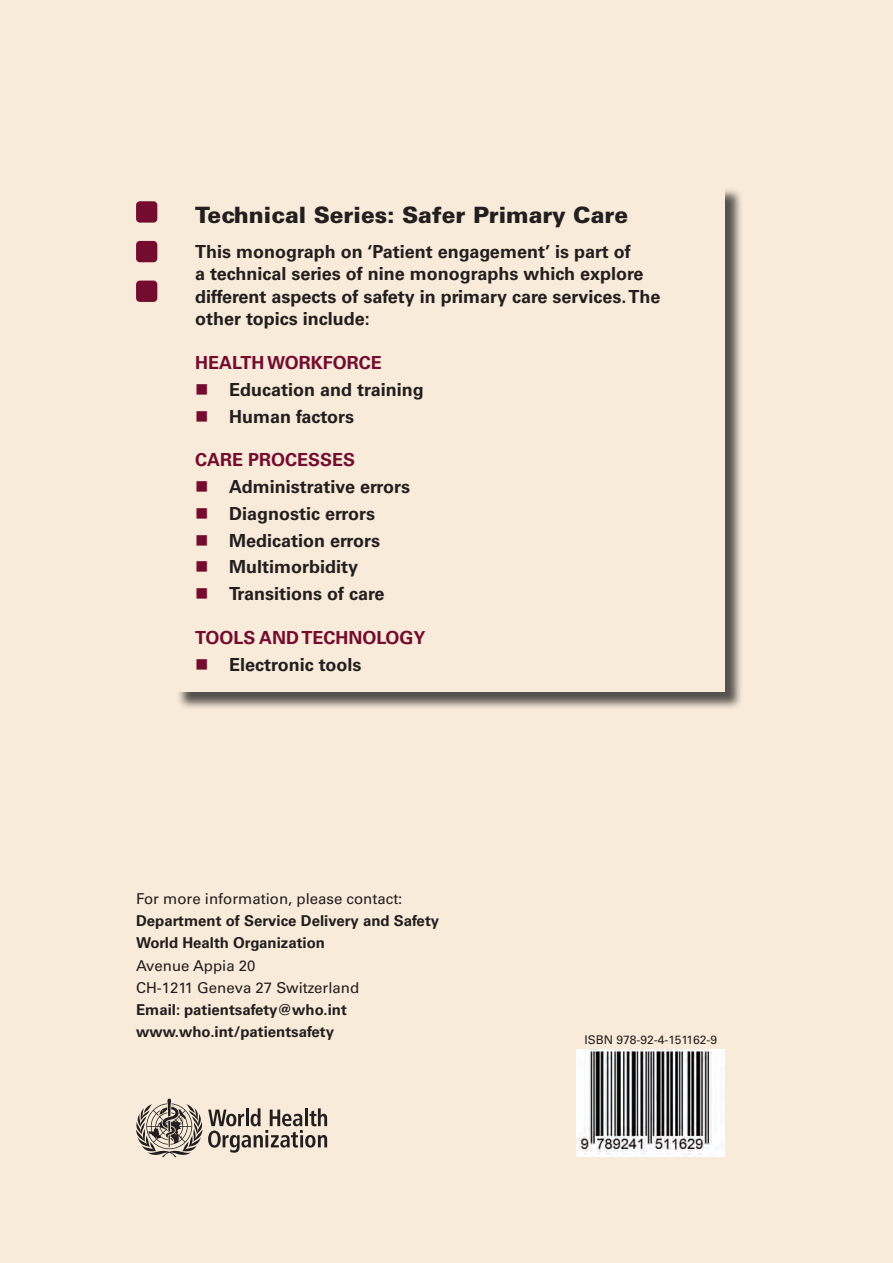
<style>
.page{position:relative;width:893px;height:1263px;background:#f8ebd9}
.page>*{position:absolute;margin:0;border:0;box-sizing:border-box;transform-origin:0 0}
.t1{font:900 22.5px "Univers LT Std";color:#231f20}
.t2{font:700 18px/22.5px "Univers LT Std";color:#231f20}
.t3{font:700 18px "Univers LT Std";color:#740c30}
.t4{font:700 15px/22.2px "Univers LT Std";color:#231f20}
.t5{font:15px/22.2px "Univers LT Std";color:#231f20}
.t6{font:12px "Univers LT Std";color:#231f20}
.s1{color:#740c30}
</style>
<div class="page">
<div style="left:176px;top:187px;width:567px;height:523px;background:#231f20;opacity:.75"></div>
<div style="left:174px;top:185px;width:550px;height:507px;background:#f8ebd9"></div>
<svg style="left:136px;top:1099px;width:191px;height:58px"></svg>
<div style="left:136px;top:281px;width:21px;height:21px;background:#740c30;border-radius:4px"></div>
<div style="left:136px;top:241px;width:21px;height:21px;background:#740c30;border-radius:4px"></div>
<div style="left:136px;top:201px;width:21px;height:22px;background:#740c30;border-radius:4px"></div>
<hr style="left:892px;top:459px;width:1px;height:513px;background:#740c30">
<img style="left:577px;top:1049px;width:148px;height:107px">
<p class="t1" style="left:195px;top:200px;width:435px">Technical Series: Safer Primary Care</p>
<p class="t2" style="left:195px;top:240px;width:467px">This monograph on ‘Patient engagement’ is part of<br>a technical series of nine monographs which explore different aspects of safety in primary care services. The other topics include:</p>
<p class="t3" style="left:195px;top:352px;width:188px">HEALTH WORKFORCE</p>
<p class="t2" style="left:195px;top:378px;width:230px"><span class="s1">■</span> Education and training</p>
<p class="t2" style="left:195px;top:405px;width:160px"><span class="s1">■</span> Human factors</p>
<p class="t3" style="left:195px;top:449px;width:161px">CARE PROCESSES</p>
<p class="t2" style="left:195px;top:476px;width:216px"><span class="s1">■</span> Administrative errors</p>
<p class="t2" style="left:195px;top:502px;width:181px"><span class="s1">■</span> Diagnostic errors</p>
<p class="t2" style="left:195px;top:529px;width:186px"><span class="s1">■</span> Medication errors</p>
<p class="t2" style="left:195px;top:556px;width:165px"><span class="s1">■</span> Multimorbidity</p>
<p class="t2" style="left:195px;top:583px;width:191px"><span class="s1">■</span> Transitions of care</p>
<p class="t3" style="left:195px;top:627px;width:232px">TOOLS AND TECHNOLOGY</p>
<p class="t2" style="left:195px;top:653px;width:168px"><span class="s1">■</span> Electronic tools</p>
<p class="t5" style="left:136px;top:887px;width:268px">For more information, please contact:</p>
<p class="t4" style="left:136px;top:910px;width:305px">Department of Service Delivery and Safety<br>World Health Organization</p>
<p class="t5" style="left:136px;top:954px;width:225px">Avenue Appia 20<br>CH-1211 Geneva 27 Switzerland</p>
<p class="t4" style="left:136px;top:999px;width:212px">Email: patientsafety@who.int www.who.int/patientsafety</p>
<p class="t6" style="left:584px;top:1033px;width:134px">ISBN 978-92-4-151162-9</p>
</div>
